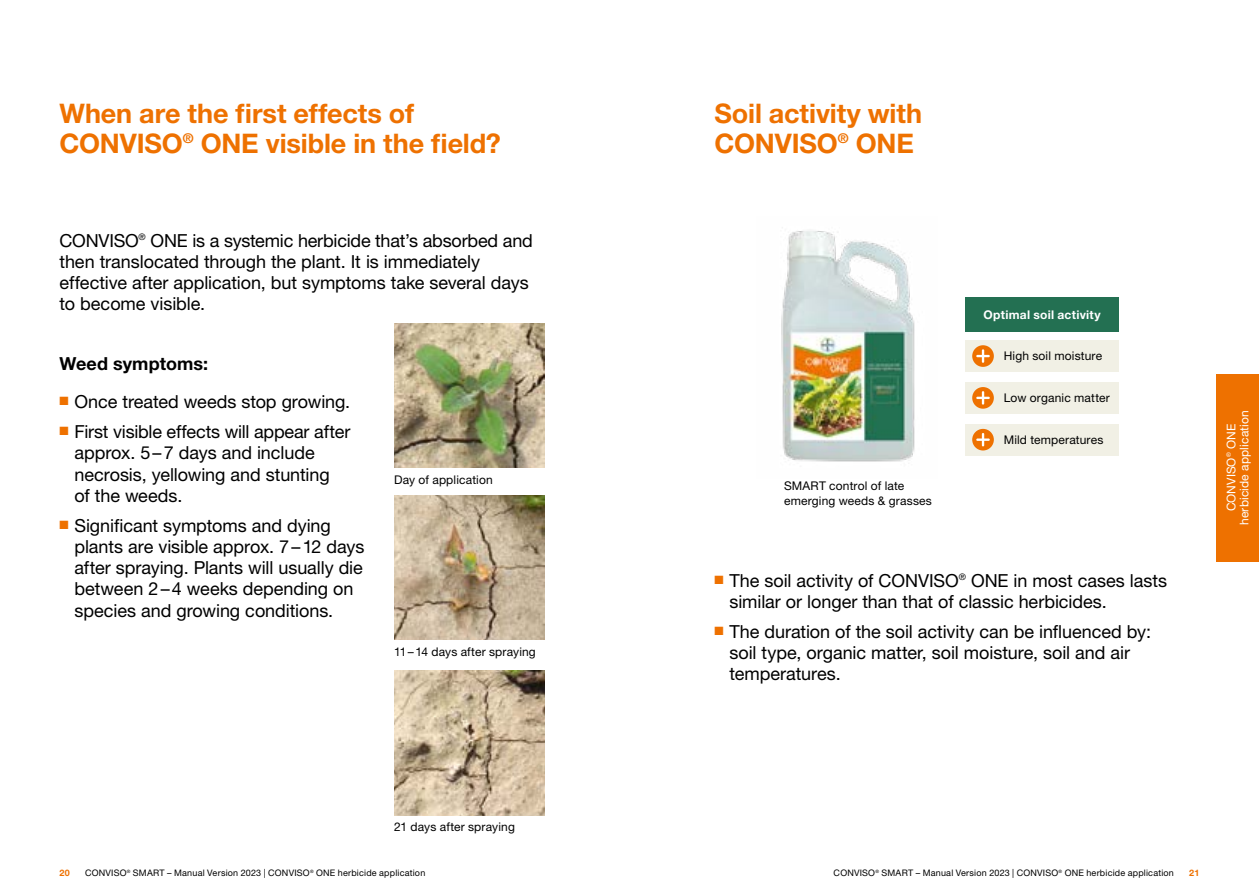
<style>
.page{position:relative;width:1259px;height:893px;background:#fff}
.page>*{position:absolute;margin:0;border:0;box-sizing:border-box;transform-origin:0 0}
.t1{font:700 27px/29.7px "Helvetica Neue LT Pro";letter-spacing:-.005em;color:#ee7100}
.t2{font:18px/21.3px "Helvetica Neue LT Pro";letter-spacing:-.005em;color:#000}
.t3{font:700 18px "Helvetica Neue LT Pro";letter-spacing:.005em;color:#000}
.t4{font:12px/14.4px "Helvetica Neue LT Pro";letter-spacing:.015em;color:#000}
.t5{font:12px/13.2px "Helvetica Neue LT Pro";letter-spacing:.01em;color:#fff;text-align:center}
.t6{font:700 12px "Helvetica Neue LT Pro";letter-spacing:.02em;color:#fff}
.t7{font:9px "Helvetica Neue LT Pro";letter-spacing:.02em;color:#000}
.t8{font:700 9px "Helvetica Neue LT Pro";color:#ee7100}
</style>
<div class="page">
<img style="left:781px;top:231px;width:134px;height:231px">
<img style="left:394px;top:495px;width:150px;height:145px">
<img style="left:394px;top:671px;width:150px;height:144px">
<img style="left:394px;top:323px;width:150px;height:145px">
<div style="left:1216px;top:374px;width:43px;height:187px;background:#ee7100"></div>
<div style="left:965px;top:297px;width:153px;height:34px;background:#237052"></div>
<div style="left:965px;top:340px;width:153px;height:32px;background:#f1f0e5"></div>
<svg style="left:972px;top:345px;width:22px;height:22px"></svg>
<svg style="left:976px;top:349px;width:13px;height:14px"></svg>
<div style="left:965px;top:382px;width:153px;height:32px;background:#f1f0e5"></div>
<svg style="left:972px;top:387px;width:22px;height:22px"></svg>
<svg style="left:976px;top:391px;width:13px;height:14px"></svg>
<div style="left:965px;top:424px;width:153px;height:31px;background:#f1f0e5"></div>
<div style="left:972px;top:429px;width:22px;height:21px;background:#ee7100;border-radius:50%"></div>
<svg style="left:976px;top:433px;width:13px;height:13px"></svg>
<h1 class="t1" style="left:60px;top:98px;width:443px">When are the first effects of<br>CONVISO<sup>®</sup> ONE visible in the field?</h1>
<h1 class="t1" style="left:714px;top:98px;width:209px">Soil activity with<br>CONVISO<sup>®</sup> ONE</h1>
<p class="t2" style="left:60px;top:229px;width:475px">CONVISO<sup>®</sup> ONE is a systemic herbicide that’s absorbed and then translocated through the plant. It is immediately effective after application, but symptoms take several days to become visible.</p>
<p class="t3" style="left:60px;top:352px;width:150px">Weed symptoms:</p>
<p class="t2" style="left:60px;top:391px;width:292px"><sup>■</sup> Once treated weeds stop growing.</p>
<p class="t2" style="left:74px;top:421px;width:278px;text-indent:-15px"><sup>■</sup> First visible effects will appear after approx. 5–7 days and include necrosis, yellowing and stunting<br>of the weeds.</p>
<p class="t2" style="left:74px;top:514px;width:291px;text-indent:-15px"><sup>■</sup> Significant symptoms and dying plants are visible approx. 7–12 days after spraying. Plants will usually die between 2–4 weeks depending on species and growing conditions.</p>
<p class="t4" style="left:394px;top:472px;width:100px">Day of application</p>
<p class="t4" style="left:394px;top:644px;width:143px">11–14 days after spraying</p>
<p class="t4" style="left:784px;top:479px;width:149px">SMART control of late emerging weeds &amp; grasses</p>
<p class="t6" style="left:983px;top:307px;width:119px">Optimal soil activity</p>
<p class="t4" style="left:1003px;top:349px;width:100px">High soil moisture</p>
<p class="t4" style="left:1003px;top:390px;width:108px">Low organic matter</p>
<p class="t4" style="left:1003px;top:432px;width:101px">Mild temperatures</p>
<p class="t2" style="left:729px;top:569px;width:439px;text-indent:-15px"><sup>■</sup> The soil activity of CONVISO<sup>®</sup> ONE in most cases lasts similar or longer than that of classic herbicides.</p>
<p class="t2" style="left:729px;top:621px;width:423px;text-indent:-15px"><sup>■</sup> The duration of the soil activity can be influenced by: soil type, organic matter, soil moisture, soil and air temperatures.</p>
<p class="t5" style="left:1224px;top:525px;width:116px;rotate:-90deg">CONVISO<sup>®</sup> ONE herbicide application</p>
<p class="t4" style="left:394px;top:820px;width:122px">21 days after spraying</p>
<p class="t7" style="left:85px;top:867px;width:342px">CONVISO<sup>®</sup> SMART – Manual Version 2023 | CONVISO<sup>®</sup> ONE herbicide application</p>
<p class="t7" style="left:833px;top:867px;width:342px">CONVISO<sup>®</sup> SMART – Manual Version 2023 | CONVISO<sup>®</sup> ONE herbicide application</p>
<p class="t8" style="left:60px;top:867px;width:12px">20</p>
<p class="t8" style="left:1189px;top:867px;width:12px">21</p>
</div>
